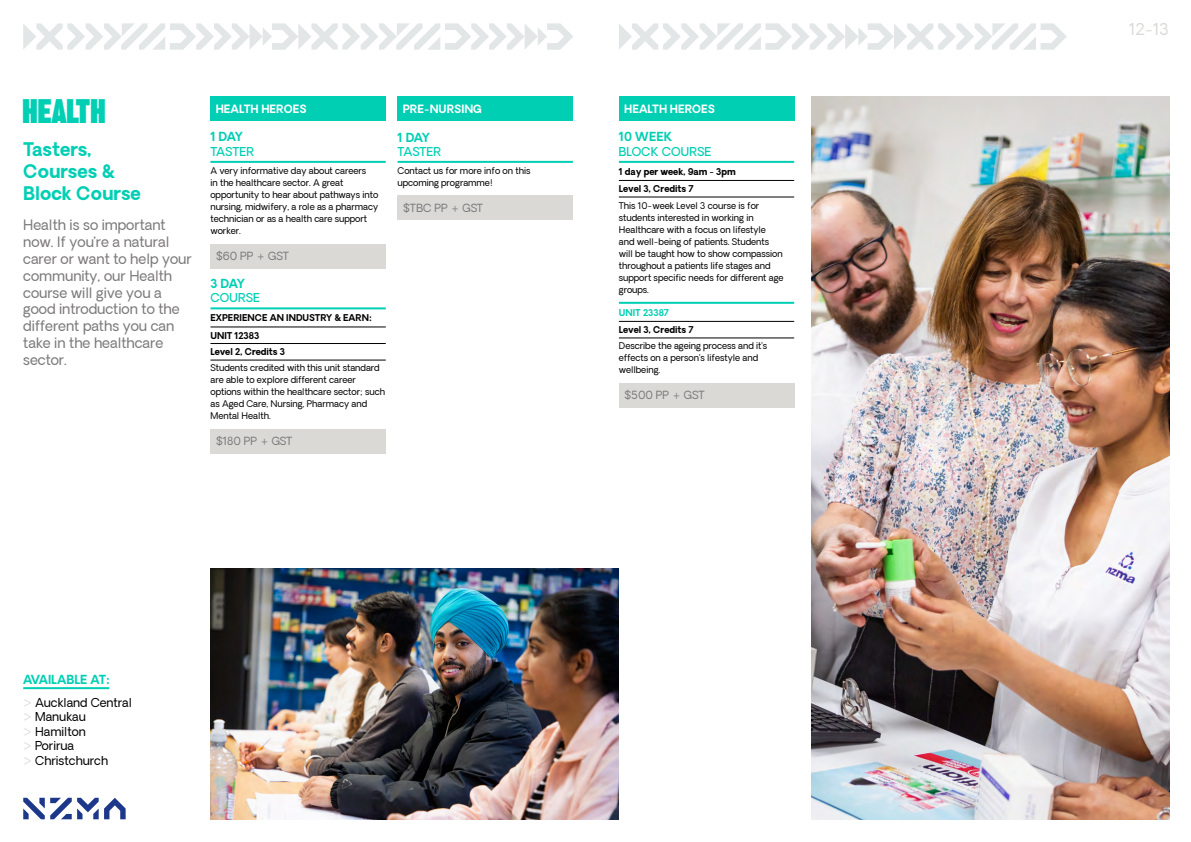
<style>
.page{position:relative;width:1191px;height:842px;background:#fff}
.page>*{position:absolute;margin:0;border:0;box-sizing:border-box;transform-origin:0 0}
.t1{font:35px "Boldine";color:#00cfb4}
.t2{font:700 18px/21.6px "Oakes Grotesk";color:#00cfb4}
.t3{font:16px "Oakes Grotesk";color:#dad9d6}
.t4{font:14px/16.8px "Oakes Grotesk";color:#7b7879}
.t5{font:12px/14.4px "Oakes Grotesk";color:#000}
.t6{font:500 12px "Oakes Grotesk";color:#00cfb4}
.t7{font:700 12px "Oakes Grotesk";letter-spacing:-.04em;color:#00cfb4}
.t8{font:11px "Oakes Grotesk";color:#7b7879}
.t9{font:700 11px "Oakes Grotesk";color:#fff}
.t10{font:9px/12px "Oakes Grotesk";color:#000}
.t11{font:700 9px/17.2px "Oakes Grotesk";color:#000}
.t12{font:700 9px "Oakes Grotesk";color:#00cfb4}
.s1{font-weight:700;color:#00cfb4}
.s2{color:#dad9d6}
</style>
<div class="page">
<div style="left:210px;top:97px;width:176px;height:24px;background:#00cfb4"></div>
<div style="left:397px;top:97px;width:176px;height:24px;background:#00cfb4"></div>
<div style="left:210px;top:244px;width:176px;height:24px;background:#dad9d6"></div>
<div style="left:397px;top:196px;width:176px;height:24px;background:#dad9d6"></div>
<hr style="left:210px;top:161px;width:176px;height:2px;background:#00cfb4">
<hr style="left:23px;top:687px;width:86px;height:2px;background:#00cfb4">
<hr style="left:397px;top:161px;width:176px;height:2px;background:#00cfb4">
<svg style="left:23px;top:23px;width:550px;height:27px"></svg>
<svg style="left:619px;top:23px;width:447px;height:27px"></svg>
<svg style="left:23px;top:798px;width:103px;height:21px"></svg>
<img style="left:210px;top:568px;width:409px;height:251px">
<img style="left:811px;top:97px;width:358px;height:722px">
<div style="left:619px;top:97px;width:175px;height:24px;background:#00cfb4"></div>
<hr style="left:619px;top:161px;width:175px;height:2px;background:#00cfb4">
<hr style="left:619px;top:180px;width:175px;height:1px;background:#000">
<hr style="left:619px;top:196px;width:175px;height:1px;background:#000">
<div style="left:619px;top:383px;width:175px;height:24px;background:#dad9d6"></div>
<hr style="left:619px;top:302px;width:175px;height:2px;background:#00cfb4">
<hr style="left:619px;top:321px;width:175px;height:1px;background:#000">
<hr style="left:619px;top:337px;width:175px;height:1px;background:#000">
<div style="left:210px;top:429px;width:176px;height:24px;background:#dad9d6"></div>
<hr style="left:210px;top:307px;width:176px;height:2px;background:#00cfb4">
<hr style="left:210px;top:326px;width:176px;height:1px;background:#000">
<hr style="left:210px;top:343px;width:176px;height:1px;background:#000">
<hr style="left:210px;top:360px;width:176px;height:1px;background:#000">
<h1 class="t1" style="left:23px;top:90px;width:85px">health</h1>
<h2 class="t2" style="left:23px;top:140px;width:119px">Tasters,<br>Courses &amp;<br>Block Course</h2>
<h3 class="t4" style="left:23px;top:217px;width:170px">Health is so important now. If you’re a natural carer or want to help your community, our Health course will give you a good introduction to the different paths you can take in the healthcare sector.</h3>
<p class="t9" style="left:216px;top:102px;width:92px">HEALTH HEROES</p>
<p class="t9" style="left:403px;top:102px;width:80px">PRE-NURSING</p>
<h3 class="t7" style="left:210px;top:129px;width:34px">1 DAY</h3>
<h3 class="t6" style="left:210px;top:144px;width:45px">TASTER</h3>
<h3 class="t7" style="left:397px;top:129px;width:34px">1 DAY</h3>
<h3 class="t6" style="left:397px;top:144px;width:45px">TASTER</h3>
<p class="t10" style="left:210px;top:165px;width:169px">A very informative day about careers<br>in the healthcare sector. A great opportunity to hear about pathways into nursing, midwifery, a role as a pharmacy technician or as a health care support worker.</p>
<p class="t10" style="left:397px;top:165px;width:134px">Contact us for more info on this upcoming programme!</p>
<p class="t8" style="left:403px;top:201px;width:82px">$TBC PP + GST</p>
<p class="t8" style="left:216px;top:249px;width:75px">$60 PP + GST</p>
<h3 class="t7" style="left:210px;top:276px;width:36px">3 DAY</h3>
<h3 class="t6" style="left:210px;top:290px;width:51px">COURSE</h3>
<p class="t11" style="left:210px;top:310px;width:163px">EXPERIENCE AN INDUSTRY &amp; EARN:<br>UNIT 12383</p>
<p class="t11" style="left:210px;top:343px;width:76px">Level 2, Credits 3</p>
<p class="t10" style="left:210px;top:362px;width:176px">Students credited with this unit standard are able to explore different career options within the healthcare sector; such as Aged Care, Nursing, Pharmacy and Mental Health.</p>
<p class="t8" style="left:216px;top:434px;width:78px">$180 PP + GST</p>
<p class="t9" style="left:624px;top:102px;width:92px">HEALTH HEROES</p>
<h3 class="t7" style="left:619px;top:129px;width:55px">10 WEEK</h3>
<h3 class="t6" style="left:619px;top:144px;width:94px">BLOCK COURSE</h3>
<p class="t11" style="left:619px;top:163px;width:118px">1 day per week, 9am - 3pm<br>Level 3, Credits 7</p>
<p class="t10" style="left:619px;top:200px;width:166px">This 10-week Level 3 course is for students interested in working in Healthcare with a focus on lifestyle and well-being of patients. Students will be taught how to show compassion throughout a patients life stages and support specific needs for different age groups.</p>
<p class="t12" style="left:619px;top:306px;width:52px">UNIT 23387</p>
<p class="t11" style="left:619px;top:321px;width:76px">Level 3, Credits 7</p>
<p class="t10" style="left:619px;top:340px;width:150px">Describe the ageing process and it’s effects on a person’s lifestyle and wellbeing.</p>
<p class="t8" style="left:624px;top:388px;width:82px">$500 PP + GST</p>
<h3 class="t5" style="left:23px;top:669px;width:110px;line-height:22.8px"><span class="s1">AVAILABLE AT:<br></span><span class="s2">&gt;</span> Auckland Central</h3>
<h3 class="t5" style="left:23px;top:710px;width:86px"><span class="s2">&gt;</span> Manukau<br><span class="s2">&gt;</span> Hamilton<br><span class="s2">&gt;</span> Porirua<br><span class="s2">&gt;</span> Christchurch</h3>
<h3 class="t3" style="left:1129px;top:19px;width:41px">12-13</h3>
</div>
